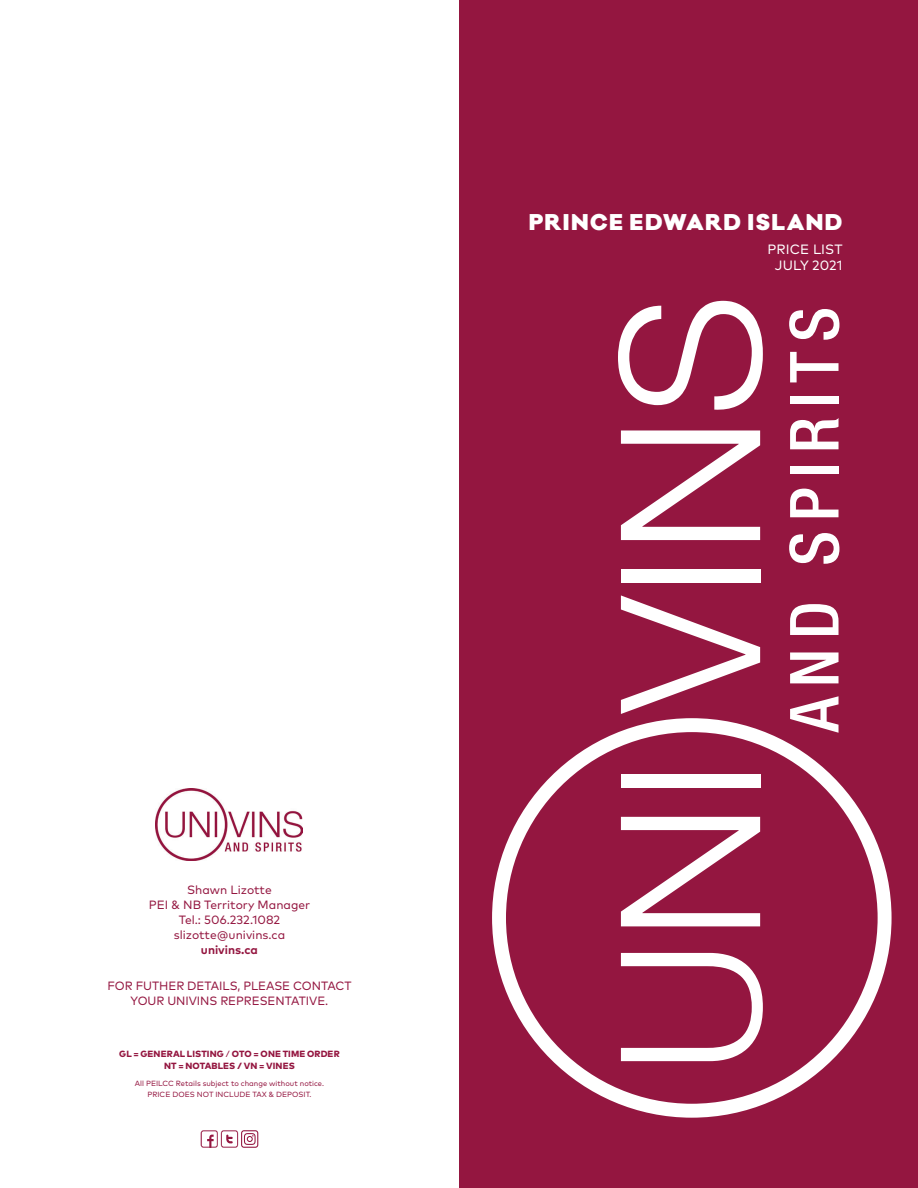
<style>
.page{position:relative;width:918px;height:1188px;background:#fff}
.page>*{position:absolute;margin:0;border:0;box-sizing:border-box;transform-origin:0 0}
.t1{font:900 21px "Galano Classic";letter-spacing:.07em;color:#fff}
.t2{font:13.5px/16.5px "Mark Pro";letter-spacing:.005em;color:#fff;text-align:center}
.t3{font:12px/15px "Mark Pro";letter-spacing:-.005em;color:#941640;text-align:center}
.t4{font:700 12px "Mark Pro";color:#941640}
.t5{font:800 9px/12px "Mark Pro";letter-spacing:.015em;color:#941640;text-align:center}
.t6{font:7.5px/10.5px "Mark Pro";color:#941640;text-align:center}
.s1{font-weight:400}
</style>
<div class="page">
<div style="left:459px;top:0;width:459px;height:1188px;background:#941640"></div>
<svg style="left:492px;top:718px;width:400px;height:400px"></svg>
<svg style="left:621px;top:953px;width:142px;height:108px"></svg>
<svg style="left:621px;top:817px;width:139px;height:109px"></svg>
<div style="left:621px;top:775px;width:139px;height:13px;background:#fff"></div>
<svg style="left:621px;top:595px;width:139px;height:119px"></svg>
<div style="left:621px;top:569px;width:139px;height:13px;background:#fff"></div>
<svg style="left:621px;top:430px;width:139px;height:110px"></svg>
<svg style="left:618px;top:301px;width:145px;height:109px"></svg>
<svg style="left:790px;top:696px;width:49px;height:37px"></svg>
<svg style="left:790px;top:652px;width:49px;height:31px"></svg>
<svg style="left:790px;top:604px;width:49px;height:31px"></svg>
<svg style="left:789px;top:533px;width:50px;height:31px"></svg>
<svg style="left:790px;top:489px;width:49px;height:28px"></svg>
<div style="left:790px;top:466px;width:49px;height:8px;background:#fff"></div>
<svg style="left:790px;top:418px;width:49px;height:31px"></svg>
<div style="left:790px;top:396px;width:49px;height:8px;background:#fff"></div>
<svg style="left:790px;top:352px;width:49px;height:30px"></svg>
<svg style="left:789px;top:309px;width:50px;height:31px"></svg>
<img style="left:155px;top:789px;width:148px;height:72px">
<svg style="left:201px;top:1130px;width:57px;height:18px"></svg>
<h1 class="t1" style="left:529px;top:208px;width:315px">PRINCE EDWARD ISLAND</h1>
<p class="t2" style="left:768px;top:240px;width:76px">PRICE LIST<br>JULY 2021</p>
<p class="t3" style="left:149px;top:882px;width:163px">Shawn Lizotte<br>PEI &amp; NB Territory Manager<br>Tel.: 506.232.1082 slizotte@univins.ca</p>
<p class="t4" style="left:201px;top:941px;width:59px">univins.ca</p>
<p class="t3" style="left:107px;top:977px;width:246px">FOR FUTHER DETAILS, PLEASE CONTACT<br>YOUR UNIVINS REPRESENTATIVE.</p>
<p class="t5" style="left:119px;top:1047px;width:222px">GL = GENERAL LISTING <span class="s1">/</span> OTO = ONE TIME ORDER<br>NT = NOTABLES / VN = VINES</p>
<p class="t6" style="left:135px;top:1078px;width:191px">All PEILCC Retails subject to change without notice.<br>PRICE DOES NOT INCLUDE TAX &amp; DEPOSIT.</p>
</div>
